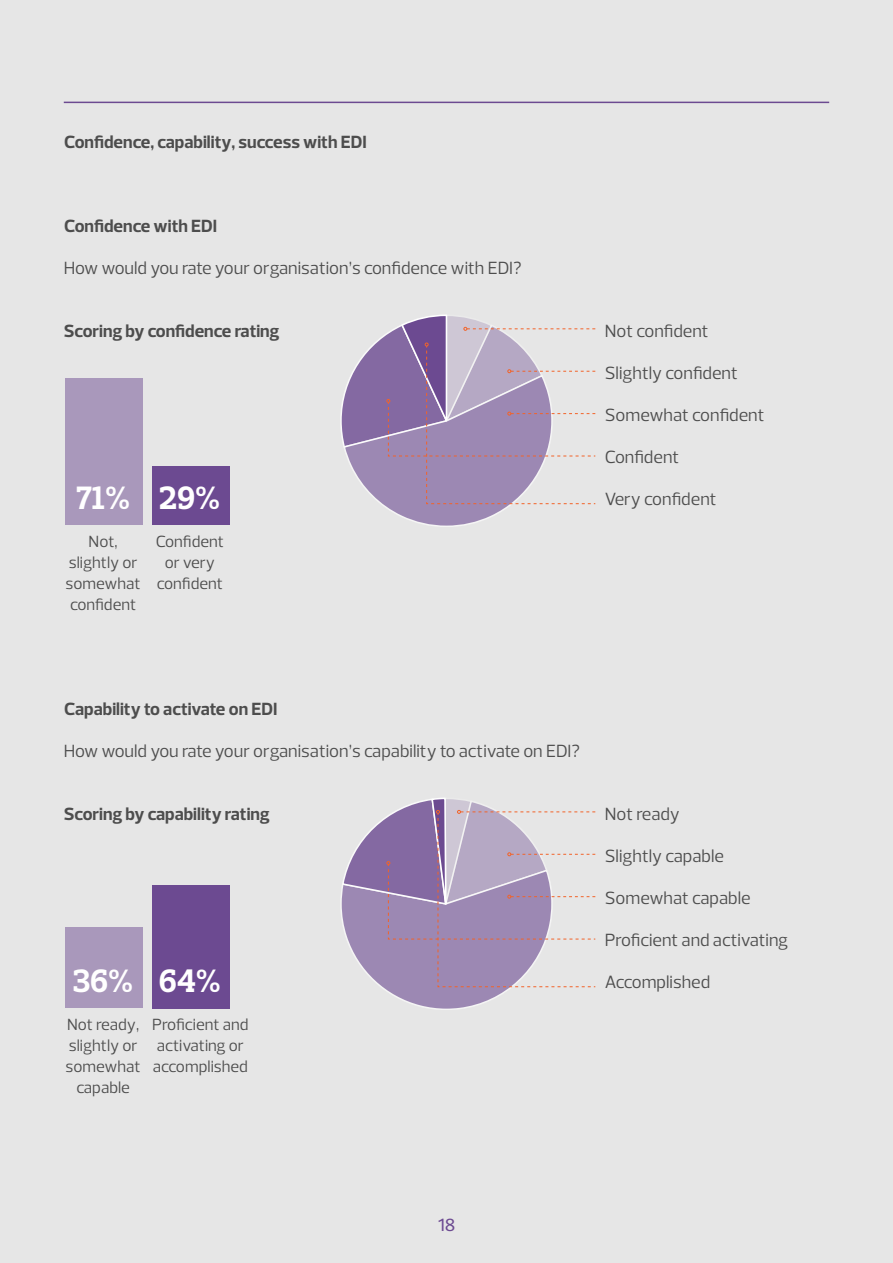
<style>
.page{position:relative;width:893px;height:1263px;background:#e6e6e6}
.page>*{position:absolute;margin:0;border:0;box-sizing:border-box;transform-origin:0 0}
.t1{font:700 33px "Prelo Slab";color:#fff}
.t2{font:18px "Prelo";color:#4d4d4d}
.t3{font:700 18px "Prelo";color:#4d4d4d}
.t4{font:500 18px "Prelo";color:#6c4a91}
.t5{font:16.5px/21px "Prelo";color:#4d4d4d;text-align:center}
</style>
<div class="page">
<hr style="left:64px;top:102px;width:765px;height:1px;background:#6c4a91">
<svg style="left:340px;top:314px;width:256px;height:212px"></svg>
<svg style="left:340px;top:798px;width:256px;height:211px"></svg>
<div style="left:65px;top:378px;width:78px;height:147px;background:#a998bb"></div>
<div style="left:152px;top:466px;width:77px;height:59px;background:#6c4a91"></div>
<div style="left:65px;top:928px;width:78px;height:80px;background:#a998bb"></div>
<div style="left:152px;top:885px;width:77px;height:123px;background:#6c4a91"></div>
<p class="t3" style="left:64px;top:131px;width:304px">Confidence, capability, success with EDI</p>
<p class="t3" style="left:64px;top:215px;width:154px">Confidence with EDI</p>
<p class="t2" style="left:64px;top:257px;width:459px">How would you rate your organisation’s confidence with EDI?</p>
<p class="t3" style="left:64px;top:320px;width:217px">Scoring by confidence rating</p>
<h1 class="t1" style="left:76px;top:477px;width:56px">71%</h1>
<p class="t5" style="left:66px;top:531px;width:77px">Not, slightly or somewhat confident</p>
<h1 class="t1" style="left:160px;top:477px;width:62px">29%</h1>
<p class="t5" style="left:156px;top:531px;width:70px">Confident or very confident</p>
<p class="t2" style="left:605px;top:320px;width:105px">Not confident</p>
<p class="t2" style="left:605px;top:362px;width:135px">Slightly confident</p>
<p class="t2" style="left:605px;top:404px;width:161px">Somewhat confident</p>
<p class="t2" style="left:605px;top:446px;width:76px">Confident</p>
<p class="t2" style="left:605px;top:488px;width:113px">Very confident</p>
<p class="t3" style="left:64px;top:698px;width:215px">Capability to activate on EDI</p>
<p class="t2" style="left:64px;top:740px;width:518px">How would you rate your organisation’s capability to activate on EDI?</p>
<p class="t3" style="left:64px;top:803px;width:207px">Scoring by capability rating</p>
<h1 class="t1" style="left:73px;top:960px;width:62px">36%</h1>
<p class="t5" style="left:66px;top:1014px;width:77px">Not ready, slightly or somewhat capable</p>
<h1 class="t1" style="left:159px;top:960px;width:64px">64%</h1>
<p class="t5" style="left:152px;top:1014px;width:98px;text-align:left">Proficient and activating or accomplished</p>
<p class="t2" style="left:605px;top:803px;width:77px">Not ready</p>
<p class="t2" style="left:605px;top:845px;width:121px">Slightly capable</p>
<p class="t2" style="left:605px;top:887px;width:147px">Somewhat capable</p>
<p class="t2" style="left:605px;top:929px;width:185px">Proficient and activating</p>
<p class="t2" style="left:605px;top:971px;width:107px">Accomplished</p>
<p class="t4" style="left:438px;top:1214px;width:19px">18</p>
</div>
